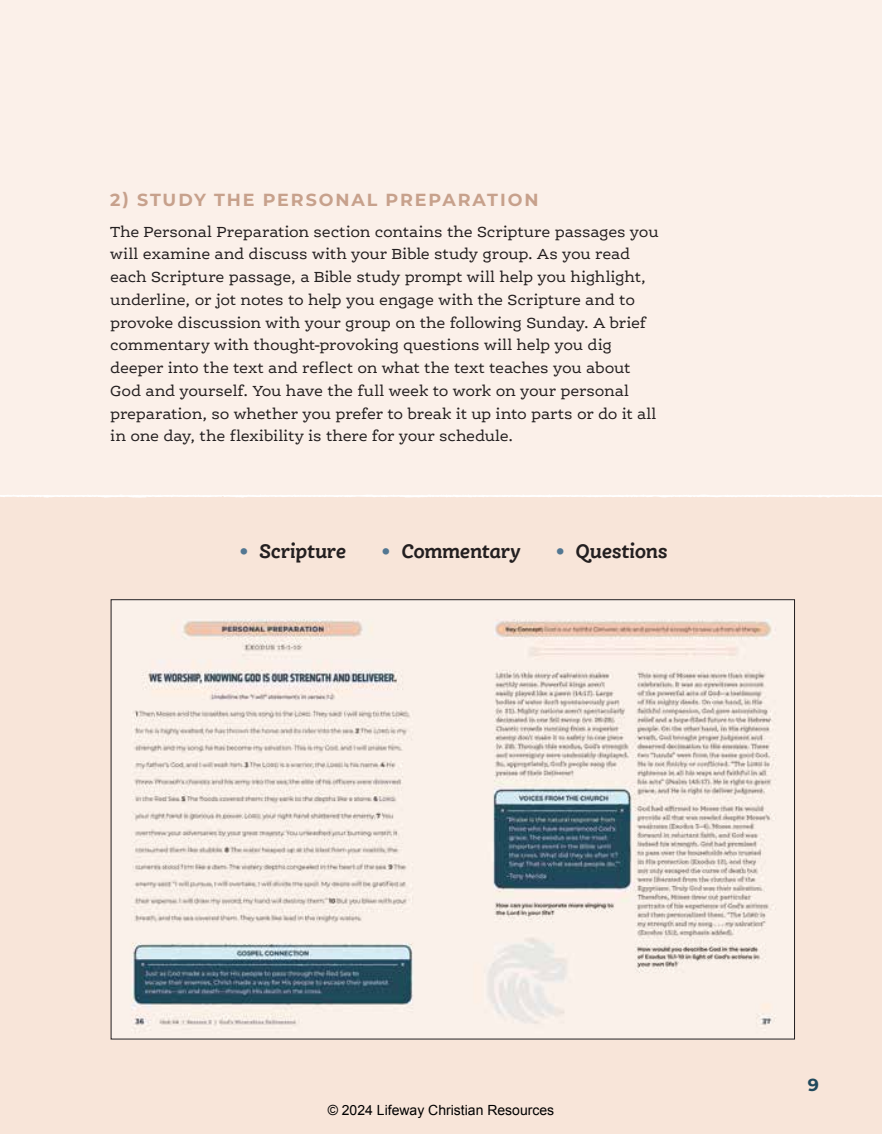
<style>
.page{position:relative;width:882px;height:1134px;background:#fbf0e9}
.page>*{position:absolute;margin:0;border:0;box-sizing:border-box;transform-origin:0 0}
.t1{font:italic 700 21px "Ernestine Pro";letter-spacing:-.025em;color:#231f20}
.t2{font:700 17.5px "Montserrat";letter-spacing:.11em;color:#c7a18c}
.t3{font:700 17.5px "Montserrat";color:#20495c}
.t4{font:15.75px/22.8px "Ernestine Pro";letter-spacing:-.015em;color:#231f20}
.t5{font:14px "Arial";color:#000}
.s1{font-size:26.25px;color:#537792}
</style>
<div class="page">
<div style="left:0;top:496px;width:882px;height:638px;background:#f8e5d9"></div>
<svg style="left:0;top:495px;width:882px;height:3px"></svg>
<img style="left:113px;top:601px;width:680px;height:437px">
<p class="t2" style="left:110px;top:187px;width:430px">2) STUDY THE PERSONAL PREPARATION</p>
<p class="t4" style="left:110px;top:220px;width:550px">The Personal Preparation section contains the Scripture passages you will examine and discuss with your Bible study group. As you read each Scripture passage, a Bible study prompt will help you highlight, underline, or jot notes to help you engage with the Scripture and to provoke discussion with your group on the following Sunday. A brief commentary with thought-provoking questions will help you dig deeper into the text and reflect on what the text teaches you about God and yourself. You have the full week to work on your personal preparation, so whether you prefer to break it up into parts or do it all in one day, the flexibility is there for your schedule.</p>
<h1 class="t1" style="left:238px;top:537px;width:110px"><span class="s1">•</span> Scripture</h1>
<h1 class="t1" style="left:380px;top:537px;width:142px"><span class="s1">•</span> Commentary</h1>
<h1 class="t1" style="left:554px;top:537px;width:115px"><span class="s1">•</span> Questions</h1>
<p class="t5" style="left:328px;top:1101px;width:228px">© 2024 Lifeway Christian Resources</p>
<p class="t3" style="left:808px;top:1072px;width:13px">9</p>
</div>
